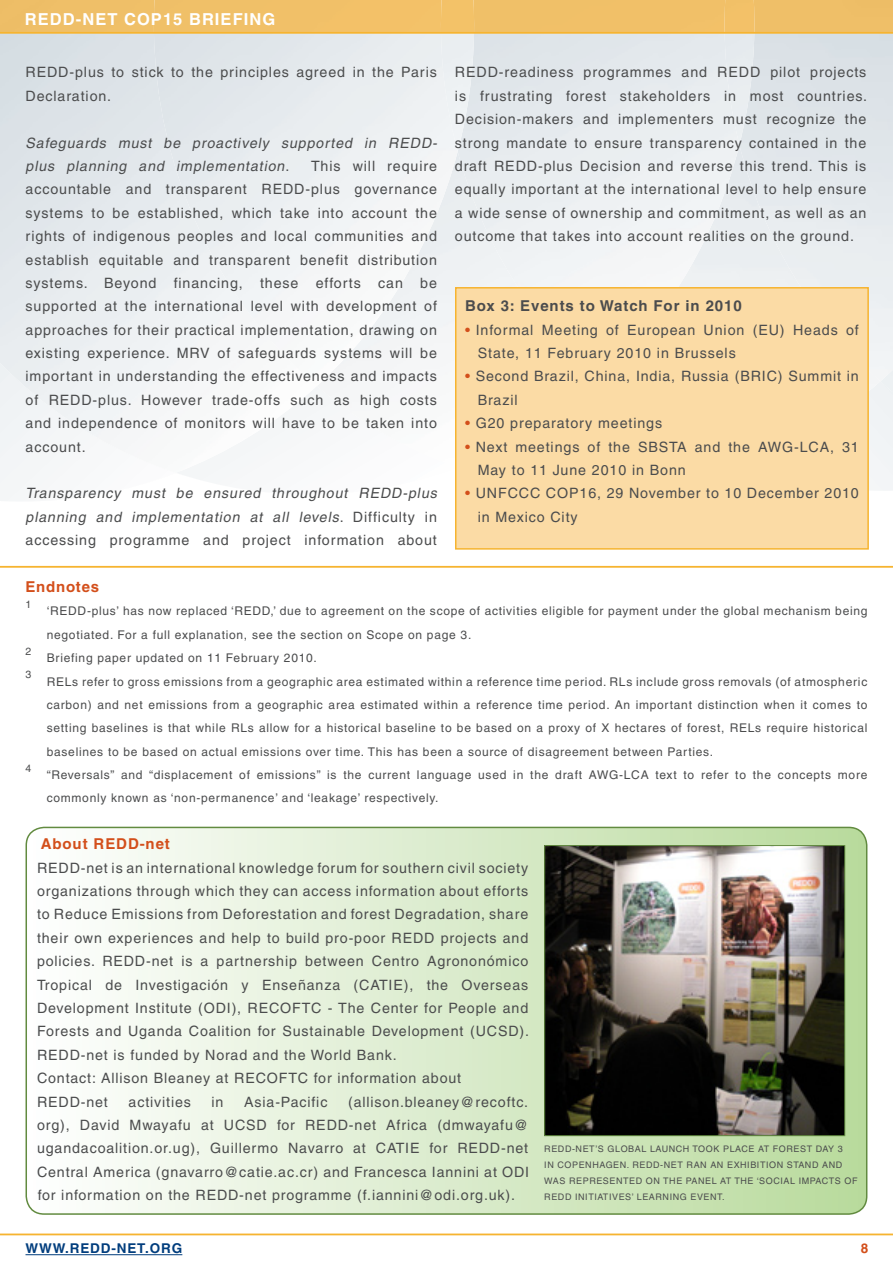
<style>
.page{position:relative;width:893px;height:1263px;background:#fff}
.page>*{position:absolute;margin:0;border:0;box-sizing:border-box;transform-origin:0 0}
.Issue{font:700 16.5px "Helvetica";letter-spacing:.065em;color:#fff}
.box_text_heading{font:700 15px "Helvetica";letter-spacing:.06em;color:#4b4c4d}
.box_text_heading-2{font:700 15px "Helvetica";letter-spacing:.06em;color:#d34f1b}
.Headers{font:700 15px "Helvetica";letter-spacing:.05em;color:#d34f1b}
.Body_Text{font:14.25px/23.4px "Helvetica";letter-spacing:.065em;color:#4b4c4d;text-align:justify}
.box_text{font:14.25px/23.4px "Helvetica";letter-spacing:.06em;color:#4b4c4d;text-align:justify}
.Bullets{font:14.25px/23.4px "Helvetica";letter-spacing:.065em;color:#4b4c4d}
.Body_Text-2{font:italic 14.25px/23.4px "Helvetica";color:#4b4c4d}
.More_info{font:700 13.5px "Helvetica";letter-spacing:.065em;color:#013d7d}
.More_info-2{font:700 13.5px "Helvetica";color:#d34f1b}
.footnote_text{font:12px/23.4px "Helvetica";letter-spacing:.06em;color:#4b4c4d}
.footnote_text-2{font:10.5px "Helvetica";color:#4b4c4d}
.Photo_Decription{font:9px "Helvetica";letter-spacing:.065em;color:#4b4c4d}
.s1{font-style:normal}
.s2{color:#d34f1b}
</style>
<div class="page">
<div style="left:458px;top:152px;width:141px;height:135px;background:#edf0f2"></div>
<img style="left:725px;top:34px;width:29px;height:111px">
<svg style="left:0;top:363px;width:893px;height:138px"></svg>
<img style="left:0;top:34px;width:317px;height:439px">
<img style="left:154px;top:34px;width:304px;height:352px">
<img style="left:441px;top:34px;width:33px;height:118px">
<div style="left:0;top:0;width:893px;height:32px;background:#f0c068"></div>
<hr style="left:0;top:1233px;width:893px;height:2px;background:#f6b430">
<hr style="left:0;top:32px;width:893px;height:2px;background:#f6b430">
<hr style="left:26px;top:1254px;width:156px;height:1px;background:#013d7d">
<div style="left:456px;top:288px;width:412px;height:261px;background:#fbdba5"></div>
<div style="left:455px;top:287px;width:414px;height:263px;border:2px solid #f6b430"></div>
<hr style="left:0;top:566px;width:893px;height:2px;background:#f6b430">
<svg style="left:26px;top:827px;width:841px;height:387px"></svg>
<div style="left:26px;top:827px;width:841px;height:388px;border:2px solid #628b40;border-radius:18px"></div>
<img style="left:546px;top:847px;width:297px;height:287px">
<div style="left:544px;top:845px;width:301px;height:291px;border:1px solid #628b40"></div>
<p class="Issue" style="left:25px;top:10px;width:113px">REDD-net cop</p>
<p class="Issue" style="left:163px;top:10px;width:114px">15 briefing</p>
<p class="Body_Text" style="left:26px;top:61px;width:413px">REDD-plus to stick to the principles agreed in the Paris<br>Declaration.</p>
<p class="Body_Text-2" style="left:26px;top:131px;width:416px">Safeguards must be proactively supported in REDD&shy;plus planning and implementation<span class="s1">.</span></p>
<p class="Body_Text" style="left:26px;top:154px;width:413px;text-indent:285px">This will require accountable and transparent REDD-plus governance systems to be established, which take into account the rights of indigenous peoples and local communities and establish equitable and transparent benefit distribution systems. Beyond financing, these efforts can be supported at the international level with development of approaches for their practical implementation, drawing on existing experience. MRV of safeguards systems will be important in understanding the effectiveness and impacts of REDD-plus. However trade-offs such as high costs and independence of monitors will have to be taken into account.</p>
<p class="Body_Text-2" style="left:26px;top:482px;width:416px">Transparency must be ensured throughout REDD-plus planning and implementation at all levels<span class="s1">. D i ff i c u l ty i n accessing programme and project information about</span></p>
<p class="Body_Text" style="left:455px;top:61px;width:414px">REDD-readiness programmes and REDD pilot projects is frustrating forest stakeholders in most countries.<br>Decision-makers and implementers must recognize the strong mandate to ensure transparency contained in the draft REDD-plus Decision and reverse this trend. This is equally important at the international level to help ensure a wide sense of ownership and commitment, as well as an outcome that takes into account realities on the ground.</p>
<p class="box_text_heading" style="left:465px;top:297px;width:278px">Box 3: Events to Watch For in 2010</p>
<p class="Bullets" style="left:478px;top:318px;width:383px;text-indent:-13px"><span class="s2">•</span> Informal Meeting of European Union (EU) Heads of<br>State, 11 February 2010 in Brussels</p>
<p class="Bullets" style="left:478px;top:365px;width:383px;text-indent:-13px"><span class="s2">•</span> Second Brazil, China, India, Russia (BRIC) Summit in<br>Brazil</p>
<p class="Bullets" style="left:465px;top:411px;width:199px"><span class="s2">•</span> G20 preparatory meetings</p>
<p class="Bullets" style="left:478px;top:435px;width:383px;text-indent:-13px"><span class="s2">•</span> Next meetings of the SBSTA and the AWG-LCA, 31<br>May to 11 June 2010 in Bonn</p>
<p class="Bullets" style="left:478px;top:482px;width:383px;text-indent:-13px"><span class="s2">•</span> UNFCCC COP16, 29 November to 10 December 2010 in Mexico City</p>
<p class="Headers" style="left:26px;top:577px;width:75px">Endnotes</p>
<p class="footnote_text-2" style="left:26px;top:598px;width:7px">1</p>
<p class="footnote_text" style="left:47px;top:599px;width:822px">‘REDD-plus’ has now replaced ‘REDD,’ due to agreement on the scope of activities eligible for payment under the global mechanism being negotiated. For a full explanation, see the section on Scope on page 3.</p>
<p class="footnote_text-2" style="left:26px;top:645px;width:7px">2</p>
<p class="footnote_text" style="left:47px;top:646px;width:272px">Briefing paper updated on 11 February 2010.</p>
<p class="footnote_text-2" style="left:26px;top:668px;width:7px">3</p>
<p class="footnote_text" style="left:47px;top:669px;width:822px;text-align:justify">RELs refer to gross emissions from a geographic area estimated within a reference time period. RLs include gross removals (of atmospheric carbon) and net emissions from a geographic area estimated within a reference time period. An important distinction when it comes to setting baselines is that while RLs allow for a historical baseline to be based on a proxy of X hectares of forest, RELs require historical baselines to be based on actual emissions over time. This has been a source of disagreement between Parties.</p>
<p class="footnote_text-2" style="left:26px;top:762px;width:7px">4</p>
<p class="footnote_text" style="left:47px;top:763px;width:822px">“Reversals” and “displacement of emissions” is the current language used in the draft AWG-LCA text to refer to the concepts more commonly known as ‘non-permanence’ and ‘leakage’ respectively.</p>
<p class="box_text_heading-2" style="left:41px;top:835px;width:131px">About REDD-net</p>
<p class="box_text" style="left:37px;top:856px;width:494px">REDD-net is an international knowledge forum for southern civil society organizations through which they can access information about efforts to Reduce Emissions from Deforestation and forest Degradation, share their own experiences and help to build pro-poor REDD projects and policies. REDD-net is a partnership between Centro Agrononómico Tropical de Investigación y Enseñanza (CATIE), the Overseas Development Institute (ODI), RECOFTC - The Center for People and Forests and Uganda Coalition for Sustainable Development (UCSD).<br>REDD-net is funded by Norad and the World Bank.</p>
<p class="box_text" style="left:37px;top:1066px;width:426px">Contact: Allison Bleaney at RECOFTC for information about</p>
<p class="box_text" style="left:37px;top:1090px;width:72px">REDD-net</p>
<p class="box_text" style="left:129px;top:1090px;width:64px">activities</p>
<p class="box_text" style="left:212px;top:1090px;width:13px">in</p>
<p class="box_text" style="left:244px;top:1090px;width:85px">Asia-Pacific</p>
<p class="box_text" style="left:37px;top:1090px;width:494px;text-indent:311px">(allison.bleaney@recoftc. org), David Mwayafu at UCSD for REDD-net Africa (dmwayafu@ ugandacoalition.or.ug), Guillermo Navarro at CATIE for REDD-net Central America (gnavarro@catie.ac.cr) and Francesca Iannini at ODI for information on the REDD-net programme (f.iannini@odi.org.uk).</p>
<p class="Photo_Decription" style="left:544px;top:1143px;width:8px">redd</p>
<p class="Photo_Decription" style="left:572px;top:1143px;width:11px">-net</p>
<p class="Photo_Decription" style="left:595px;top:1143px;width:20px">’s global</p>
<p class="Photo_Decription" style="left:650px;top:1143px;width:8px">launc</p>
<p class="Photo_Decription" style="left:683px;top:1143px;width:18px">h took</p>
<p class="Photo_Decription" style="left:723px;top:1143px;width:8px">place</p>
<p class="Photo_Decription" style="left:758px;top:1143px;width:23px">at forest</p>
<p class="Photo_Decription" style="left:816px;top:1143px;width:29px">day 3</p>
<p class="Photo_Decription" style="left:544px;top:1159px;width:21px">in copen</p>
<p class="Photo_Decription" style="left:592px;top:1159px;width:15px">hagen</p>
<p class="Photo_Decription" style="left:627px;top:1159px;width:45px">. REDD-net</p>
<p class="Photo_Decription" style="left:687px;top:1159px;width:8px">ran</p>
<p class="Photo_Decription" style="left:710px;top:1159px;width:43px">an exhibition</p>
<p class="Photo_Decription" style="left:787px;top:1159px;width:8px">stand</p>
<p class="Photo_Decription" style="left:822px;top:1159px;width:8px">and</p>
<p class="Photo_Decription" style="left:544px;top:1175px;width:8px">was</p>
<p class="Photo_Decription" style="left:569px;top:1175px;width:8px">represented</p>
<p class="Photo_Decription" style="left:646px;top:1175px;width:47px">on thepanel</p>
<p class="Photo_Decription" style="left:720px;top:1175px;width:46px">at the ‘social</p>
<p class="Photo_Decription" style="left:799px;top:1175px;width:7px">impacts</p>
<p class="Photo_Decription" style="left:844px;top:1175px;width:8px">of</p>
<p class="Photo_Decription" style="left:544px;top:1192px;width:37px">REDD initiatives</p>
<p class="Photo_Decription" style="left:632px;top:1192px;width:13px">’ learning</p>
<p class="Photo_Decription" style="left:690px;top:1192px;width:8px">event</p>
<p class="Photo_Decription" style="left:722px;top:1192px;width:4px">.</p>
<p class="More_info" style="left:26px;top:1240px;width:66px">www.redd</p>
<p class="More_info" style="left:111px;top:1240px;width:72px">-net.org</p>
<p class="More_info-2" style="left:861px;top:1240px;width:9px">8</p>
</div>
